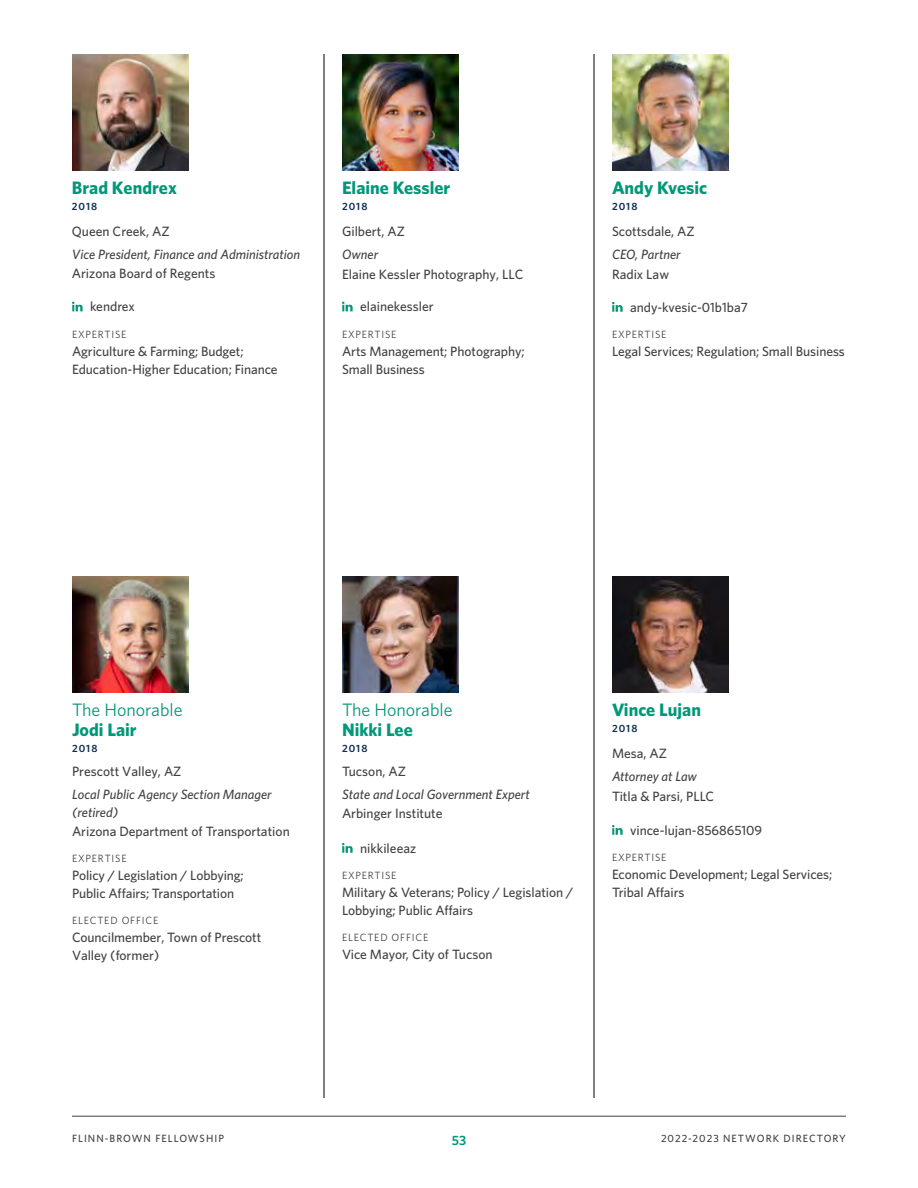
<style>
.page{position:relative;width:918px;height:1188px;background:#fff}
.page>*{position:absolute;margin:0;border:0;box-sizing:border-box;transform-origin:0 0}
.t1{font:700 18px "Whitney";color:#009879}
.t2{font:18px "Whitney";color:#009879}
.t3{font:500 13.5px/18px "Whitney";letter-spacing:-.005em;color:#414042}
.t4{font:italic 500 13.5px/18.3px "Whitney";color:#414042}
.t5{font:600 13.5px "Whitney";color:#009879}
.t6{font:10.5px "Whitney";letter-spacing:.075em;color:#414042}
.t7{font:500 10.5px "Whitney";letter-spacing:.1em;color:#414042}
.t8{font:600 10.5px "Whitney";letter-spacing:.1em;color:#0f2d52}
</style>
<div class="page">
<hr style="left:324px;top:54px;width:1px;height:1044px;background:#000">
<hr style="left:594px;top:54px;width:1px;height:1044px;background:#000">
<hr style="left:72px;top:1116px;width:774px;height:1px;background:#414042">
<svg style="left:72px;top:302px;width:11px;height:9px"></svg>
<img style="left:72px;top:54px;width:117px;height:117px">
<svg style="left:342px;top:302px;width:11px;height:9px"></svg>
<img style="left:342px;top:54px;width:117px;height:117px">
<svg style="left:612px;top:302px;width:11px;height:10px"></svg>
<img style="left:612px;top:54px;width:117px;height:117px">
<svg style="left:342px;top:843px;width:11px;height:10px"></svg>
<img style="left:342px;top:576px;width:117px;height:117px">
<img style="left:72px;top:576px;width:117px;height:117px">
<svg style="left:612px;top:825px;width:11px;height:10px"></svg>
<img style="left:612px;top:576px;width:117px;height:117px">
<h1 class="t1" style="left:72px;top:177px;width:107px">Brad Kendrex</h1>
<p class="t8" style="left:72px;top:200px;width:27px">2018</p>
<p class="t3" style="left:72px;top:222px;width:99px">Queen Creek, AZ</p>
<p class="t4" style="left:72px;top:245px;width:230px">Vice President, Finance and Administration</p>
<p class="t3" style="left:72px;top:264px;width:145px">Arizona Board of Regents</p>
<p class="t3" style="left:90px;top:297px;width:46px">kendrex</p>
<p class="t6" style="left:72px;top:328px;width:56px">EXPERTISE</p>
<p class="t3" style="left:72px;top:342px;width:207px">Agriculture &amp; Farming; Budget;<br>Education-Higher Education; Finance</p>
<h1 class="t1" style="left:342px;top:177px;width:110px">Elaine Kessler</h1>
<p class="t8" style="left:342px;top:200px;width:27px">2018</p>
<p class="t3" style="left:342px;top:222px;width:64px">Gilbert, AZ</p>
<p class="t4" style="left:342px;top:245px;width:38px">Owner</p>
<p class="t3" style="left:342px;top:264px;width:183px">Elaine Kessler Photography, LLC</p>
<p class="t3" style="left:360px;top:297px;width:75px">elainekessler</p>
<p class="t6" style="left:342px;top:328px;width:56px">EXPERTISE</p>
<p class="t3" style="left:342px;top:342px;width:184px">Arts Management; Photography;<br>Small Business</p>
<h1 class="t1" style="left:612px;top:177px;width:97px">Andy Kvesic</h1>
<p class="t8" style="left:612px;top:200px;width:27px">2018</p>
<p class="t3" style="left:612px;top:222px;width:84px">Scottsdale, AZ</p>
<p class="t4" style="left:612px;top:245px;width:70px">CEO, Partner</p>
<p class="t3" style="left:612px;top:264px;width:59px">Radix Law</p>
<p class="t3" style="left:630px;top:298px;width:120px">andy-kvesic-01b1ba7</p>
<p class="t6" style="left:612px;top:328px;width:56px">EXPERTISE</p>
<p class="t3" style="left:612px;top:342px;width:234px">Legal Services; Regulation; Small Business</p>
<h1 class="t2" style="left:72px;top:699px;width:112px">The Honorable</h1>
<h1 class="t1" style="left:72px;top:719px;width:66px">Jodi Lair</h1>
<p class="t8" style="left:72px;top:741px;width:27px">2018</p>
<p class="t3" style="left:72px;top:762px;width:111px">Prescott Valley, AZ</p>
<p class="t4" style="left:72px;top:785px;width:201px">Local Public Agency Section Manager (retired)</p>
<p class="t3" style="left:72px;top:822px;width:219px">Arizona Department of Transportation</p>
<p class="t6" style="left:72px;top:852px;width:56px">EXPERTISE</p>
<p class="t3" style="left:72px;top:866px;width:173px">Policy / Legislation / Lobbying;<br>Public Affairs; Transportation</p>
<p class="t6" style="left:72px;top:914px;width:88px">ELECTED OFFICE</p>
<p class="t3" style="left:72px;top:928px;width:191px">Councilmember, Town of Prescott<br>Valley (former)</p>
<h1 class="t2" style="left:342px;top:699px;width:112px">The Honorable</h1>
<h1 class="t1" style="left:342px;top:719px;width:72px">Nikki Lee</h1>
<p class="t8" style="left:342px;top:741px;width:27px">2018</p>
<p class="t3" style="left:342px;top:762px;width:66px">Tucson, AZ</p>
<p class="t4" style="left:342px;top:785px;width:189px">State and Local Government Expert</p>
<p class="t3" style="left:342px;top:804px;width:102px">Arbinger Institute</p>
<p class="t3" style="left:360px;top:839px;width:58px">nikkileeaz</p>
<p class="t6" style="left:342px;top:869px;width:56px">EXPERTISE</p>
<p class="t3" style="left:342px;top:883px;width:233px">Military &amp; Veterans; Policy / Legislation /<br>Lobbying; Public Affairs</p>
<p class="t6" style="left:342px;top:931px;width:88px">ELECTED OFFICE</p>
<p class="t3" style="left:342px;top:945px;width:152px">Vice Mayor, City of Tucson</p>
<h1 class="t1" style="left:612px;top:699px;width:91px">Vince Lujan</h1>
<p class="t8" style="left:612px;top:722px;width:27px">2018</p>
<p class="t3" style="left:612px;top:744px;width:57px">Mesa, AZ</p>
<p class="t4" style="left:612px;top:767px;width:87px">Attorney at Law</p>
<p class="t3" style="left:612px;top:786px;width:104px">Titla &amp; Parsi, PLLC</p>
<p class="t3" style="left:630px;top:821px;width:134px">vince-lujan-856865109</p>
<p class="t6" style="left:612px;top:851px;width:56px">EXPERTISE</p>
<p class="t3" style="left:612px;top:865px;width:222px">Economic Development; Legal Services;<br>Tribal Affairs</p>
<p class="t7" style="left:72px;top:1132px;width:153px">FLINN-BROWN FELLOWSHIP</p>
<p class="t5" style="left:452px;top:1132px;width:16px">53</p>
<p class="t7" style="left:661px;top:1132px;width:186px">2022-2023 NETWORK DIRECTORY</p>
</div>
